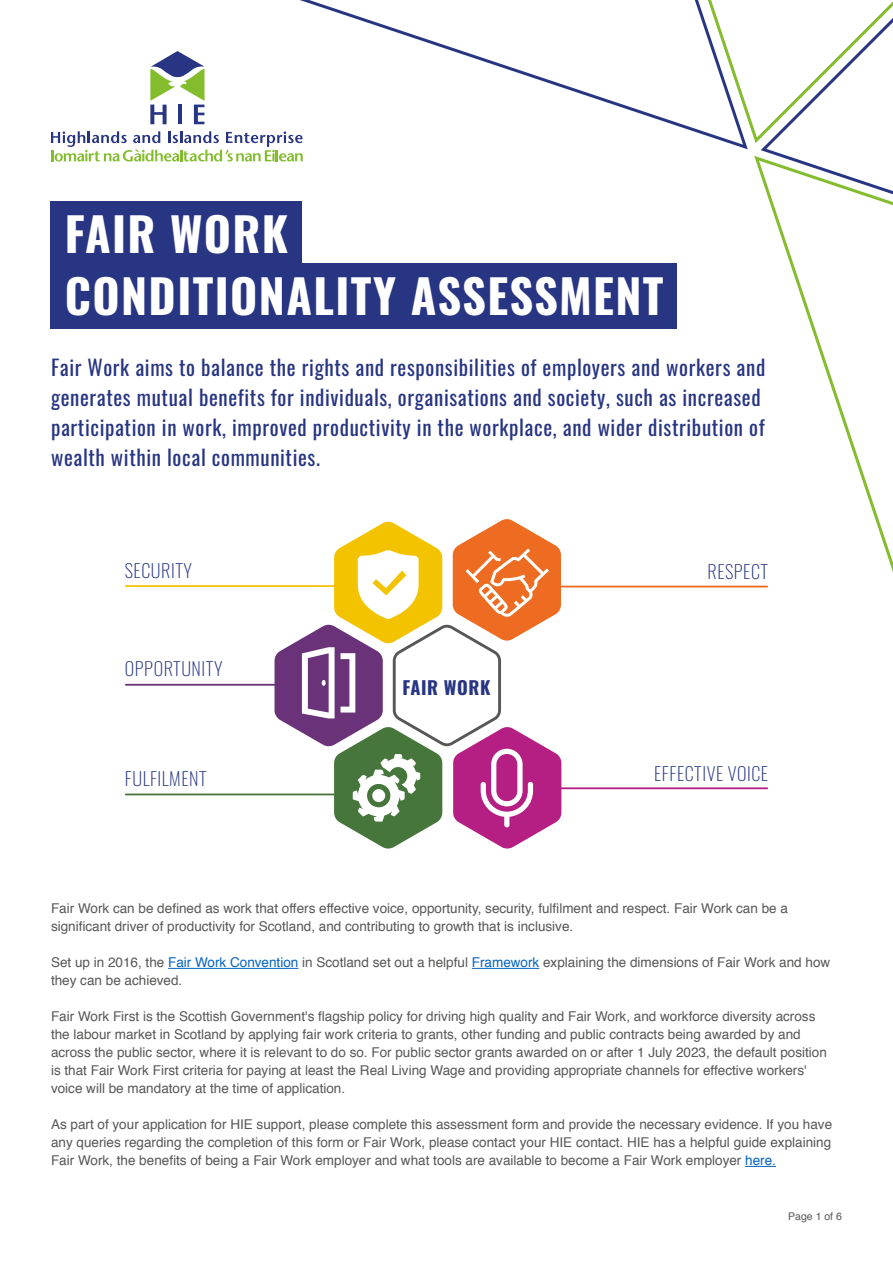
<style>
.page{position:relative;width:893px;height:1263px;background:#fff}
.page>*{position:absolute;margin:0;border:0;box-sizing:border-box;transform-origin:0 0}
.t1{font:700 46.5px/62.1px "Oswald";letter-spacing:.03em;color:#fff}
.t2{font:21px/30px "Oswald";letter-spacing:.03em;color:#283583}
.t3{font:200 18.3px "Oswald";letter-spacing:.03em;color:#283583}
.t4{font:700 18.3px "Oswald";letter-spacing:.03em;color:#283583}
.t5{font:13.5px/18px "Helvetica";color:#575756}
.t6{font:10.5px "Helvetica";color:#575756}
.s1{color:#0563c1}
</style>
<div class="page">
<svg style="left:150px;top:51px;width:54px;height:73px"></svg>
<svg style="left:51px;top:131px;width:252px;height:31px"></svg>
<svg style="left:249px;top:0;width:341px;height:151px"></svg>
<svg style="left:753px;top:312px;width:140px;height:276px"></svg>
<svg style="left:590px;top:0;width:303px;height:312px"></svg>
<div style="left:50px;top:201px;width:252px;height:66px;background:#283583"></div>
<div style="left:50px;top:263px;width:627px;height:66px;background:#283583"></div>
<hr style="left:168px;top:968px;width:130px;height:1px;background:#0563c1">
<hr style="left:472px;top:968px;width:67px;height:1px;background:#0563c1">
<hr style="left:745px;top:1166px;width:31px;height:1px;background:#0563c1">
<svg style="left:275px;top:519px;width:286px;height:330px"></svg>
<hr style="left:555px;top:586px;width:212px;height:1px;background:#ed6c21">
<hr style="left:555px;top:787px;width:212px;height:2px;background:#b51f83">
<hr style="left:126px;top:585px;width:220px;height:2px;background:#f3c300">
<hr style="left:126px;top:684px;width:153px;height:2px;background:#6a3379">
<hr style="left:126px;top:793px;width:220px;height:2px;background:#46763b">
<h1 class="t1" style="left:65px;top:206px;width:600px">FAIR WORK<br>CONDITIONALITY ASSESSMENT</h1>
<p class="t2" style="left:51px;top:353px;width:716px">Fair Work aims to balance the rights and responsibilities of employers and workers and generates mutual benefits for individuals, organisations and society, such as increased participation in work, improved productivity in the workplace, and wider distribution of wealth within local communities.</p>
<h3 class="t3" style="left:125px;top:554px;width:69px">SECURITY</h3>
<h3 class="t3" style="left:125px;top:652px;width:99px">OPPORTUNITY</h3>
<h3 class="t3" style="left:125px;top:762px;width:83px">FULFILMENT</h3>
<h3 class="t4" style="left:403px;top:677px;width:89px">FAIR WORK</h3>
<h3 class="t3" style="left:707px;top:555px;width:62px">RESPECT</h3>
<h3 class="t3" style="left:654px;top:757px;width:115px">EFFECTIVE VOICE</h3>
<p class="t5" style="left:51px;top:900px;width:738px">Fair Work can be defined as work that offers effective voice, opportunity, security, fulfilment and respect. Fair Work can be a significant driver of productivity for Scotland, and contributing to growth that is inclusive.</p>
<p class="t5" style="left:51px;top:954px;width:781px">Set up in 2016, the <span class="s1">Fair Work Convention</span> in Scotland set out a helpful <span class="s1">Framework</span> explaining the dimensions of Fair Work and how they can be achieved.</p>
<p class="t5" style="left:51px;top:1008px;width:777px">Fair Work First is the Scottish Government's flagship policy for driving high quality and Fair Work, and workforce diversity across the labour market in Scotland by applying fair work criteria to grants, other funding and public contracts being awarded by and across the public sector, where it is relevant to do so. For public sector grants awarded on or after 1 July 2023, the default position is that Fair Work First criteria for paying at least the Real Living Wage and providing appropriate channels for effective workers' voice will be mandatory at the time of application.</p>
<p class="t5" style="left:51px;top:1116px;width:783px;text-align:justify">As part of your application for HIE support, please complete this assessment form and provide the necessary evidence. If you have any queries regarding the completion of this form or Fair Work, please contact your HIE contact. HIE has a helpful guide explaining Fair Work, the benefits of being a Fair Work employer and what tools are available to become a Fair Work employer <span class="s1">here.</span></p>
<p class="t6" style="left:788px;top:1209px;width:55px">Page 1 of 6</p>
</div>
